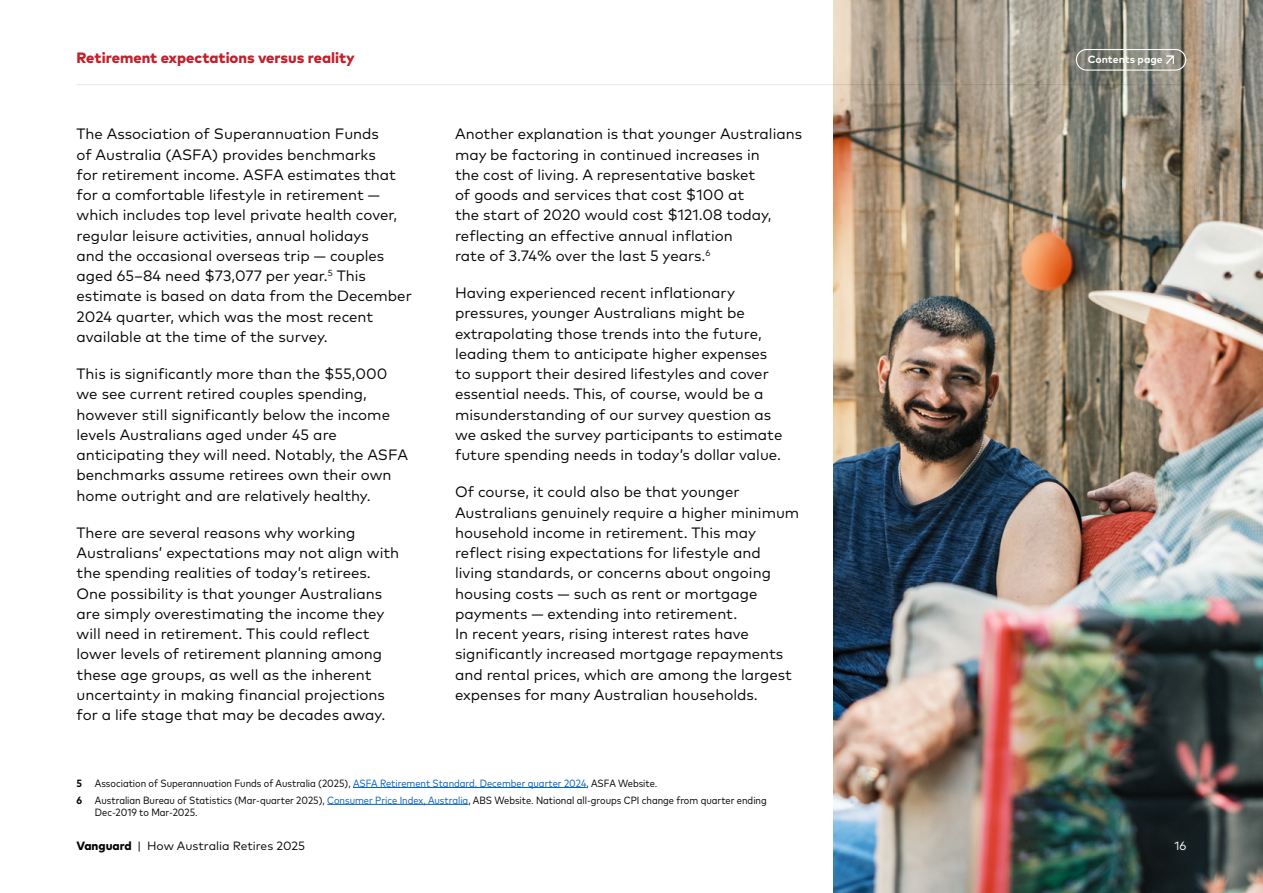
<style>
.page{position:relative;width:1263px;height:893px;background:#fff}
.page>*{position:absolute;margin:0;border:0;box-sizing:border-box;transform-origin:0 0}
.t1{font:15px/20.2px "Mark Pro";color:#050505}
.t2{font:800 15px "Mark Pro";color:#c2202b}
.t3{font:12px "Mark Pro";color:#050505}
.t4{font:12px "Mark Pro";color:#fff}
.t5{font:condensed 10.5px/16.8px "Mark Pro";color:#050505}
.t6{font:700 10.5px "Mark Pro";color:#fff}
.s1{font-weight:700}
.s2{color:#0563c1}
.s3{font-weight:800}
</style>
<div class="page">
<img style="left:833px;top:0;width:430px;height:893px">
<hr style="left:353px;top:787px;width:234px;height:1px;background:#0563c1">
<hr style="left:327px;top:804px;width:141px;height:1px;background:#0563c1">
<hr style="left:77px;top:84px;width:1109px;height:1px;background:#e6e7e8">
<div style="left:1076px;top:49px;width:110px;height:22px;border:1px solid #fff;border-radius:10px"></div>
<svg style="left:1166px;top:55px;width:8px;height:9px"></svg>
<p class="t2" style="left:77px;top:46px;width:280px">Retirement expectations versus reality</p>
<p class="t6" style="left:1088px;top:51px;width:77px">Contents page</p>
<p class="t1" style="left:77px;top:123px;width:337px">The Association of Superannuation Funds<br>of Australia (ASFA) provides benchmarks<br>for retirement income. ASFA estimates that for a comfortable lifestyle in retirement — which includes top level private health cover, regular leisure activities, annual holidays<br>and the occasional overseas trip — couples aged 65–84 need $73,077 per year.<sup>5</sup> This estimate is based on data from the December 2024 quarter, which was the most recent available at the time of the survey.</p>
<p class="t1" style="left:77px;top:363px;width:333px">This is significantly more than the $55,000 we see current retired couples spending, however still significantly below the income levels Australians aged under 45 are anticipating they will need. Notably, the ASFA benchmarks assume retirees own their own home outright and are relatively healthy.</p>
<p class="t1" style="left:77px;top:521px;width:324px">There are several reasons why working Australians’ expectations may not align with the spending realities of today’s retirees.<br>One possibility is that younger Australians are simply overestimating the income they will need in retirement. This could reflect lower levels of retirement planning among these age groups, as well as the inherent uncertainty in making financial projections for a life stage that may be decades away.</p>
<p class="t1" style="left:455px;top:123px;width:349px">Another explanation is that younger Australians may be factoring in continued increases in<br>the cost of living. A representative basket<br>of goods and services that cost $100 at<br>the start of 2020 would cost $121.08 today, reflecting an effective annual inflation<br>rate of 3.74% over the last 5 years.<sup>6</sup></p>
<p class="t1" style="left:455px;top:282px;width:329px">Having experienced recent inflationary pressures, younger Australians might be extrapolating those trends into the future, leading them to anticipate higher expenses to support their desired lifestyles and cover essential needs. This, of course, would be a misunderstanding of our survey question as we asked the survey participants to estimate future spending needs in today’s dollar value.</p>
<p class="t1" style="left:455px;top:481px;width:346px">Of course, it could also be that younger Australians genuinely require a higher minimum household income in retirement. This may reflect rising expectations for lifestyle and living standards, or concerns about ongoing housing costs — such as rent or mortgage payments — extending into retirement.<br>In recent years, rising interest rates have significantly increased mortgage repayments and rental prices, which are among the largest expenses for many Australian households.</p>
<p class="t5" style="left:77px;top:774px;width:692px"><span class="s1">5</span> Association of Superannuation Funds of Australia (2025), <span class="s2">ASFA Retirement Standard, December quarter 2024</span>, ASFA Website.<br><span class="s1">6</span> Australian Bureau of Statistics (Mar-quarter 2025), <span class="s2">Consumer Price Index, Australia</span>, ABS Website. National all-groups CPI change from quarter ending</p>
<p class="t5" style="left:95px;top:803px;width:104px">Dec-2019 to Mar-2025.</p>
<p class="t3" style="left:77px;top:837px;width:230px"><span class="s3">Vanguard</span> | How Australia Retires 2025</p>
<p class="t4" style="left:1174px;top:837px;width:13px">16</p>
</div>
